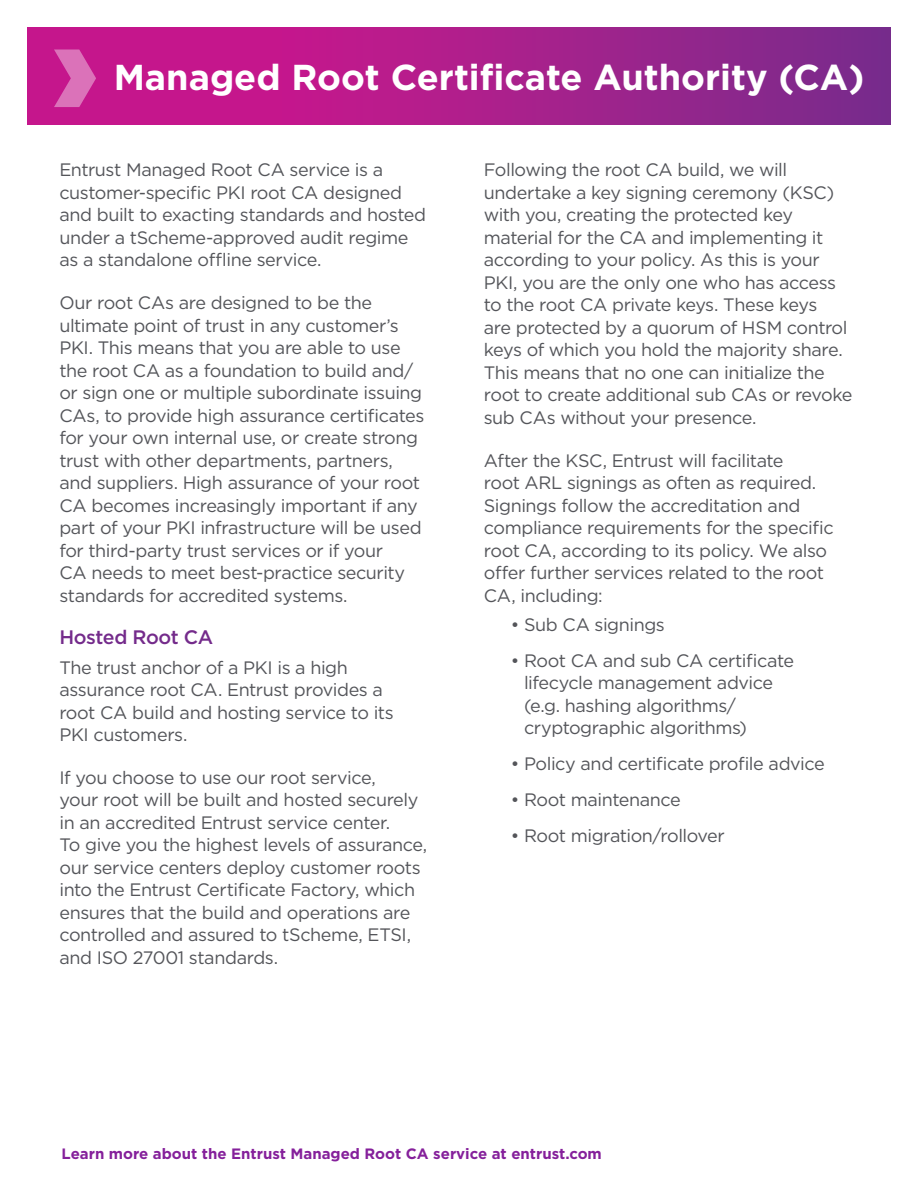
<style>
.page{position:relative;width:918px;height:1188px;background:#fff}
.page>*{position:absolute;margin:0;border:0;box-sizing:border-box;transform-origin:0 0}
.t1{font:700 36px "Gotham";color:#fff}
.t2{font:500 19.5px "Gotham";letter-spacing:-.02em;color:#742b8b}
.t3{font:18px/22.5px "Gotham";letter-spacing:-.025em;color:#54555a}
.CTA_URL_front{font:700 15px "Gotham";color:#85209b}
</style>
<div class="page">
<svg style="left:27px;top:27px;width:864px;height:98px;background:#a91e8b"></svg>
<svg style="left:54px;top:50px;width:42px;height:57px;background:#d24da7"></svg>
<p class="t1" style="left:114px;top:54px;width:752px">Managed Root Certificate Authority (CA)</p>
<p class="t3" style="left:59px;top:158px;width:368px">Entrust Managed Root CA service is a customer-specific PKI root CA designed and built to exacting standards and hosted under a tScheme-approved audit regime as a standalone offline service.</p>
<p class="t3" style="left:59px;top:291px;width:366px">Our root CAs are designed to be the ultimate point of trust in any customer’s PKI. This means that you are able to use the root CA as a foundation to build and/ or sign one or multiple subordinate issuing CAs, to provide high assurance certificates for your own internal use, or create strong trust with other departments, partners, and suppliers. High assurance of your root CA becomes increasingly important if any part of your PKI infrastructure will be used for third-party trust services or if your<br>CA needs to meet best-practice security standards for accredited systems.</p>
<p class="t2" style="left:59px;top:625px;width:155px">Hosted Root CA</p>
<p class="t3" style="left:59px;top:656px;width:336px">The trust anchor of a PKI is a high assurance root CA. Entrust provides a root CA build and hosting service to its<br>PKI customers.</p>
<p class="t3" style="left:59px;top:766px;width:369px">If you choose to use our root service,<br>your root will be built and hosted securely in an accredited Entrust service center.<br>To give you the highest levels of assurance, our service centers deploy customer roots into the Entrust Certificate Factory, which ensures that the build and operations are controlled and assured to tScheme, ETSI, and ISO 27001 standards.</p>
<p class="t3" style="left:484px;top:158px;width:370px">Following the root CA build, we will undertake a key signing ceremony (KSC) with you, creating the protected key material for the CA and implementing it according to your policy. As this is your PKI, you are the only one who has access to the root CA private keys. These keys<br>are protected by a quorum of HSM control keys of which you hold the majority share.<br>This means that no one can initialize the root to create additional sub CAs or revoke sub CAs without your presence.</p>
<p class="t3" style="left:484px;top:449px;width:351px">After the KSC, Entrust will facilitate<br>root ARL signings as often as required.<br>Signings follow the accreditation and compliance requirements for the specific root CA, according to its policy. We also offer further services related to the root CA, including:</p>
<p class="t3" style="left:511px;top:613px;width:156px">• Sub CA signings</p>
<p class="t3" style="left:524px;top:649px;width:272px;text-indent:-13px">• Root CA and sub CA certificate lifecycle management advice (e.g. hashing algorithms/ cryptographic algorithms)</p>
<p class="t3" style="left:511px;top:752px;width:315px">• Policy and certificate profile advice</p>
<p class="t3" style="left:511px;top:788px;width:172px">• Root maintenance</p>
<p class="t3" style="left:511px;top:824px;width:216px">• Root migration/rollover</p>
<p class="CTA_URL_front" style="left:62px;top:1144px;width:542px">Learn more about the Entrust Managed Root CA service at entrust.com</p>
</div>
